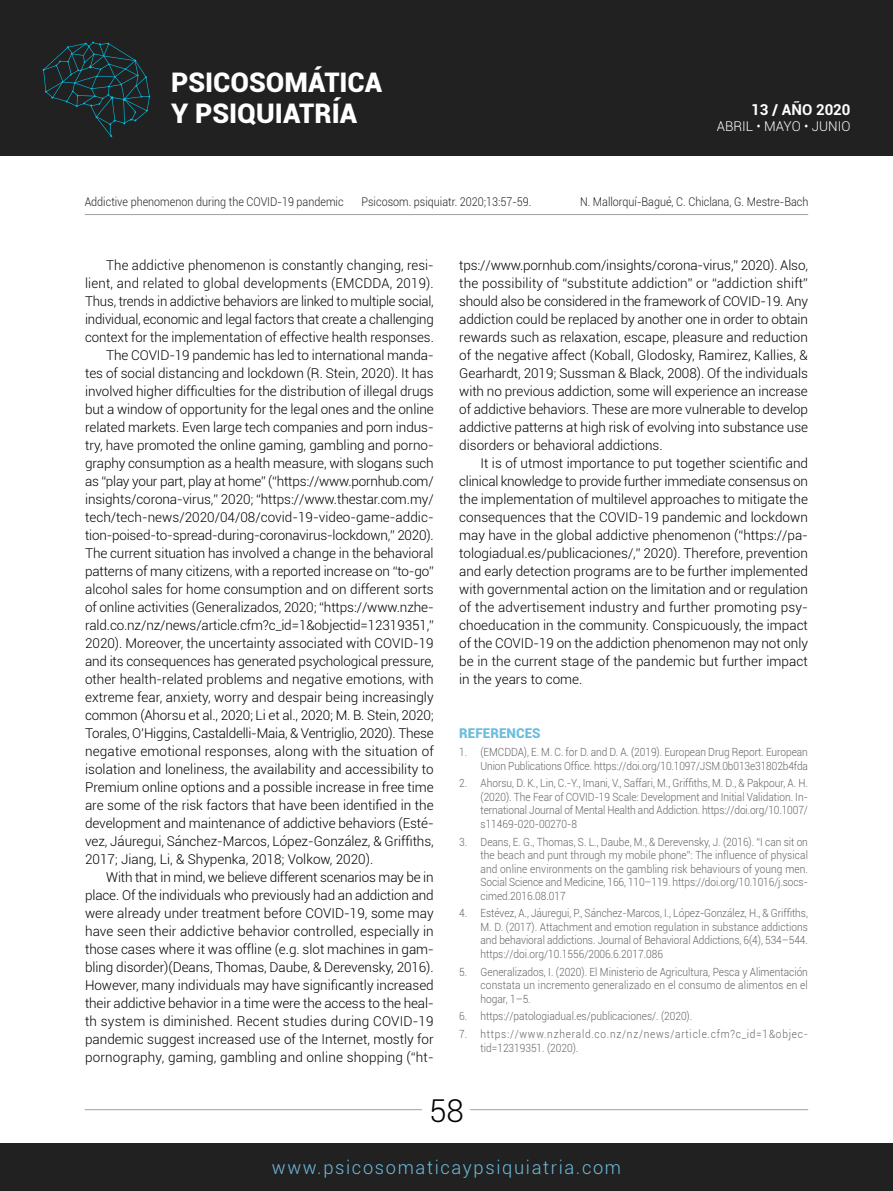
<style>
.page{position:relative;width:893px;height:1191px;background:#fff}
.page>*{position:absolute;margin:0;border:0;box-sizing:border-box;transform-origin:0 0}
.t1{font:300 31.5px "Roboto";color:#000}
.t2{font:900 27px/31.5px "Roboto";color:#fff}
.t3{font:300 18.3px "Roboto";letter-spacing:.09em;color:#6bbdde}
.t4{font:700 15px "Roboto";color:#fff}
.t5{font:300 13.5px/18px "Roboto";letter-spacing:-.005em;color:#000;text-align:justify}
.t6{font:300 13.5px "Roboto";letter-spacing:.015em;color:#000}
.t7{font:300 13.5px "Roboto";color:#fff}
.t8{font:900 13.5px "Roboto";color:#6bbdde}
.t9{font:300 12px "Roboto";color:#212121;scale:.9 1}
.t10{font:300 11.25px/13.5px "Roboto";letter-spacing:-.005em;color:#636363;text-align:justify;scale:.9 1}
.t11{font:300 11.25px/13.5px "Roboto";letter-spacing:.075em;color:#636363;scale:.9 1}
</style>
<div class="page">
<hr style="left:85px;top:214px;width:723px;height:1px;background:#a2a2a2">
<hr style="left:85px;top:1109px;width:723px;height:1px;background:#a2a2a2">
<div style="left:423px;top:1098px;width:47px;height:23px;background:#fff"></div>
<div style="left:0;top:0;width:893px;height:155px;background:#212121"></div>
<div style="left:0;top:1143px;width:893px;height:48px;background:#212121"></div>
<svg style="left:43px;top:41px;width:107px;height:96px"></svg>
<h2 class="t2" style="left:171px;top:65px;width:212px">PSICOSOMÁTICA<br>Y PSIQUIATRÍA</h2>
<p class="t4" style="left:751px;top:99px;width:101px">13 / AÑO 2020</p>
<p class="t7" style="left:717px;top:117px;width:135px">ABRIL • MAYO • JUNIO</p>
<p class="t9" style="left:85px;top:194px;width:289px">Addictive phenomenon during the COVID-19 pandemic</p>
<p class="t9" style="left:361px;top:194px;width:190px">Psicosom. psiquiatr. 2020;13:57-59.</p>
<p class="t9" style="left:580px;top:194px;width:255px">N. Mallorquí-Bagué, C. Chiclana, G. Mestre-Bach</p>
<p class="t5" style="left:106px;top:256px;width:329px">The addictive phenomenon is constantly changing, resi-</p>
<p class="t6" style="left:85px;top:274px;width:350px">lient, and related to global developments (EMCDDA, 2019).</p>
<p class="t5" style="left:85px;top:292px;width:350px">Thus, trends in addictive behaviors are linked to multiple social,</p>
<p class="t5" style="left:85px;top:310px;width:350px">individual, economic and legal factors that create a challenging</p>
<p class="t5" style="left:85px;top:328px;width:350px">context for the implementation of effective health responses.</p>
<p class="t5" style="left:106px;top:346px;width:329px">The COVID-19 pandemic has led to international manda-</p>
<p class="t5" style="left:85px;top:364px;width:350px">tes of social distancing and lockdown (R. Stein, 2020). It has</p>
<p class="t5" style="left:85px;top:382px;width:350px">involved higher difficulties for the distribution of illegal drugs</p>
<p class="t5" style="left:85px;top:400px;width:350px">but a window of opportunity for the legal ones and the online</p>
<p class="t5" style="left:85px;top:418px;width:350px">related markets. Even large tech companies and porn indus-</p>
<p class="t5" style="left:85px;top:436px;width:350px">try, have promoted the online gaming, gambling and porno-</p>
<p class="t5" style="left:85px;top:454px;width:350px">graphy consumption as a health measure, with slogans such</p>
<p class="t5" style="left:85px;top:472px;width:350px">as “play your part, play at home” (“https://www.pornhub.com/</p>
<p class="t5" style="left:85px;top:490px;width:350px">insights/corona-virus,” 2020; “https://www.thestar.com.my/</p>
<p class="t5" style="left:85px;top:508px;width:350px">tech/tech-news/2020/04/08/covid-19-video-game-addic-</p>
<p class="t5" style="left:85px;top:526px;width:350px">tion-poised-to-spread-during-coronavirus-lockdown,” 2020).</p>
<p class="t5" style="left:85px;top:544px;width:350px">The current situation has involved a change in the behavioral</p>
<p class="t5" style="left:85px;top:562px;width:350px">patterns of many citizens, with a reported increase on “to-go”</p>
<p class="t5" style="left:85px;top:580px;width:350px">alcohol sales for home consumption and on different sorts</p>
<p class="t5" style="left:85px;top:598px;width:350px">of online activities (Generalizados, 2020; “https://www.nzhe-</p>
<p class="t5" style="left:85px;top:616px;width:350px">rald.co.nz/nz/news/article.cfm?c_id=1&amp;objectid=12319351,”</p>
<p class="t5" style="left:85px;top:634px;width:350px">2020). Moreover, the uncertainty associated with COVID-19</p>
<p class="t5" style="left:85px;top:652px;width:350px">and its consequences has generated psychological pressure,</p>
<p class="t5" style="left:85px;top:670px;width:350px">other health-related problems and negative emotions, with</p>
<p class="t5" style="left:85px;top:688px;width:350px">extreme fear, anxiety, worry and despair being increasingly</p>
<p class="t5" style="left:85px;top:706px;width:350px">common (Ahorsu et al., 2020; Li et al., 2020; M. B. Stein, 2020;</p>
<p class="t5" style="left:85px;top:724px;width:350px">Torales, O’Higgins, Castaldelli-Maia, &amp; Ventriglio, 2020). These</p>
<p class="t6" style="left:85px;top:742px;width:350px">negative emotional responses, along with the situation of</p>
<p class="t5" style="left:85px;top:760px;width:350px">isolation and loneliness, the availability and accessibility to</p>
<p class="t5" style="left:85px;top:778px;width:350px">Premium online options and a possible increase in free time</p>
<p class="t5" style="left:85px;top:796px;width:350px">are some of the risk factors that have been identified in the</p>
<p class="t5" style="left:85px;top:814px;width:350px">development and maintenance of addictive behaviors (Esté-</p>
<p class="t5" style="left:85px;top:832px;width:350px">vez, Jáuregui, Sánchez-Marcos, López-González, &amp; Griffiths,</p>
<p class="t5" style="left:85px;top:850px;width:290px">2017; Jiang, Li, &amp; Shypenka, 2018; Volkow, 2020).</p>
<p class="t5" style="left:106px;top:868px;width:329px">With that in mind, we believe different scenarios may be in</p>
<p class="t5" style="left:85px;top:886px;width:350px">place. Of the individuals who previously had an addiction and</p>
<p class="t5" style="left:85px;top:904px;width:350px">were already under treatment before COVID-19, some may</p>
<p class="t5" style="left:85px;top:922px;width:350px">have seen their addictive behavior controlled, especially in</p>
<p class="t5" style="left:85px;top:940px;width:350px">those cases where it was offline (e.g. slot machines in gam-</p>
<p class="t5" style="left:85px;top:958px;width:350px">bling disorder)(Deans, Thomas, Daube, &amp; Derevensky, 2016).</p>
<p class="t5" style="left:85px;top:976px;width:350px">However, many individuals may have significantly increased</p>
<p class="t5" style="left:85px;top:994px;width:350px">their addictive behavior in a time were the access to the heal-</p>
<p class="t5" style="left:85px;top:1012px;width:350px">th system is diminished. Recent studies during COVID-19</p>
<p class="t5" style="left:85px;top:1030px;width:350px">pandemic suggest increased use of the Internet, mostly for</p>
<p class="t5" style="left:85px;top:1048px;width:350px">pornography, gaming, gambling and online shopping (“ht-</p>
<p class="t5" style="left:459px;top:256px;width:350px">tps://www.pornhub.com/insights/corona-virus,” 2020). Also, the possibility of “substitute addiction” or “addiction shift” should also be considered in the framework of COVID-19. Any addiction could be replaced by another one in order to obtain rewards such as relaxation, escape, pleasure and reduction of the negative affect (Koball, Glodosky, Ramirez, Kallies, &amp; Gearhardt, 2019; Sussman &amp; Black, 2008). Of the individuals with no previous addiction, some will experience an increase of addictive behaviors. These are more vulnerable to develop addictive patterns at high risk of evolving into substance use disorders or behavioral addictions.</p>
<p class="t5" style="left:459px;top:454px;width:350px;text-indent:21px">It is of utmost importance to put together scientific and clinical knowledge to provide further immediate consensus on the implementation of multilevel approaches to mitigate the consequences that the COVID-19 pandemic and lockdown may have in the global addictive phenomenon (“https://pa&shy;tologiadual.es/publicaciones/,” 2020). Therefore, prevention and early detection programs are to be further implemented with governmental action on the limitation and or regulation of the advertisement industry and further promoting psy&shy;choeducation in the community. Conspicuously, the impact of the COVID-19 on the addiction phenomenon may not only be in the current stage of the pandemic but further impact in the years to come.</p>
<p class="t8" style="left:459px;top:723px;width:83px">REFERENCES</p>
<p class="t10" style="left:459px;top:745px;width:389px;text-align:right">1. (EMCDDA), E. M. C. for D. and D. A. (2019). European Drug Report. European<br>Union Publications Office. https://doi.org/10.1097/JSM.0b013e31802b4fda</p>
<p class="t10" style="left:480px;top:776px;width:365px;text-indent:-21px">2. Ahorsu, D. K., Lin, C.-Y., Imani, V., Saffari, M., Griffiths, M. D., &amp; Pakpour, A. H. (2020). The Fear of COVID-19 Scale: Development and Initial Validation. In&shy;ternational Journal of Mental Health and Addiction. https://doi.org/10.1007/ s11469-020-00270-8</p>
<p class="t10" style="left:480px;top:834px;width:365px;text-indent:-21px">3. Deans, E. G., Thomas, S. L., Daube, M., &amp; Derevensky, J. (2016). “I can sit on the beach and punt through my mobile phone”: The influence of physical and online environments on the gambling risk behaviours of young men.<br>Social Science and Medicine, 166, 110–119. https://doi.org/10.1016/j.socs&shy;cimed.2016.08.017</p>
<p class="t10" style="left:480px;top:906px;width:365px;text-indent:-21px">4. Estévez, A., Jáuregui, P., Sánchez-Marcos, I., López-González, H., &amp; Griffiths, M. D. (2017). Attachment and emotion regulation in substance addictions and behavioral addictions. Journal of Behavioral Addictions, 6(4), 534–544. https://doi.org/10.1556/2006.6.2017.086</p>
<p class="t10" style="left:480px;top:964px;width:365px;text-indent:-21px">5. Generalizados, I. (2020). El Ministerio de Agricultura, Pesca y Alimentación constata un incremento generalizado en el consumo de alimentos en el hogar, 1–5.</p>
<p class="t10" style="left:459px;top:1009px;width:260px">6. https://patologiadual.es/publicaciones/. (2020).</p>
<p class="t11" style="left:480px;top:1027px;width:365px;text-indent:-21px">7. https://www.nzherald.co.nz/nz/news/article.cfm?c_id=1&amp;objec&shy;tid=12319351. (2020).</p>
<h1 class="t1" style="left:429px;top:1088px;width:36px">58</h1>
<h3 class="t3" style="left:272px;top:1154px;width:351px">www.psicosomaticaypsiquiatria.com</h3>
</div>
